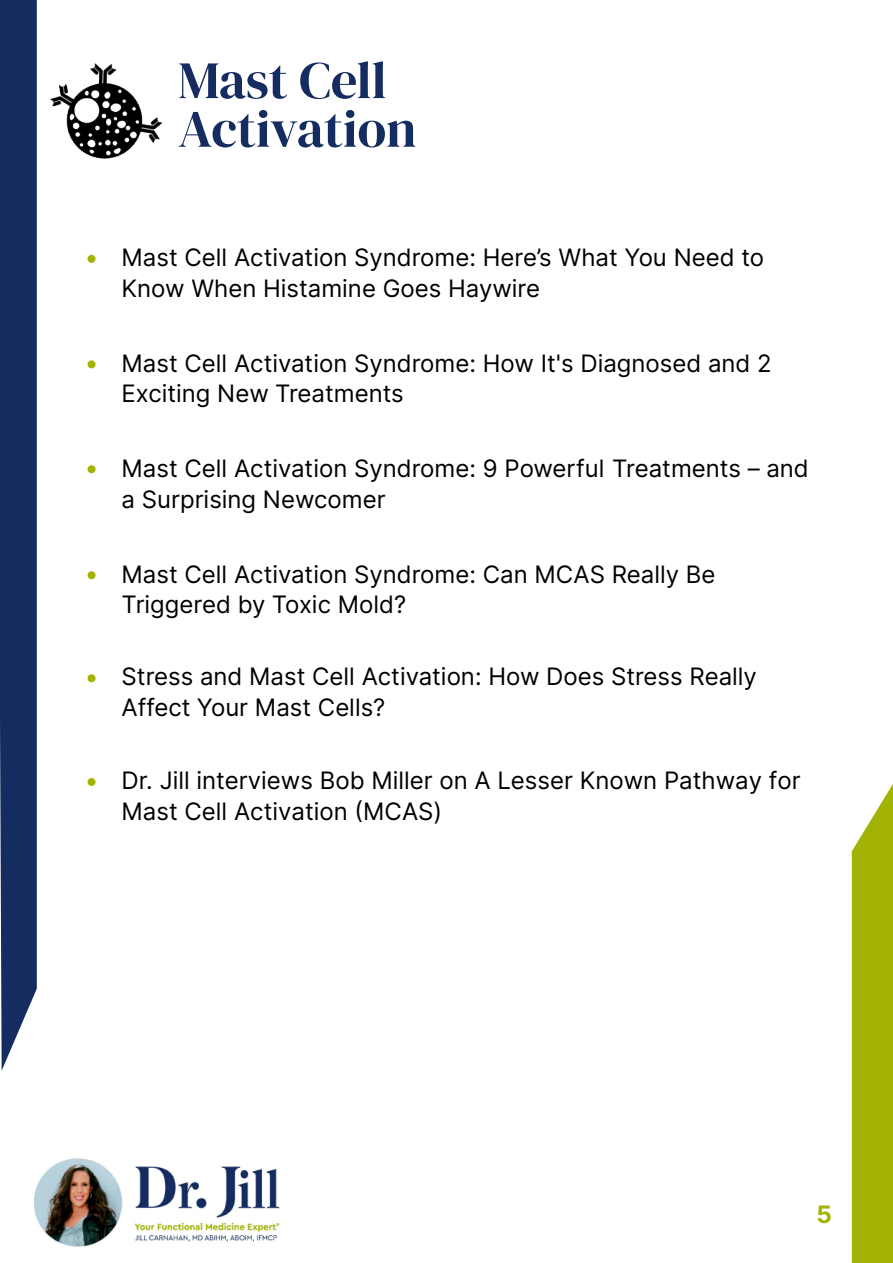
<style>
.page{position:relative;width:893px;height:1263px;background:#fff}
.page>*{position:absolute;margin:0;border:0;box-sizing:border-box;transform-origin:0 0}
.t1{font:52.5px/48.6px "DM Serif Display";color:#152c60}
.t2{font:24px/30.6px "Inter";color:#000}
.t3{font:700 24px "Inter";color:#a3b303}
.s1{font-style:inherit}
</style>
<div class="page">
<div style="left:88px;top:255px;width:8px;height:8px;background:#a3b303;border-radius:50%"></div>
<div style="left:88px;top:360px;width:8px;height:8px;background:#a3b303;border-radius:50%"></div>
<div style="left:88px;top:465px;width:8px;height:8px;background:#a3b303;border-radius:50%"></div>
<div style="left:88px;top:571px;width:8px;height:8px;background:#a3b303;border-radius:50%"></div>
<div style="left:88px;top:674px;width:8px;height:8px;background:#a3b303;border-radius:50%"></div>
<div style="left:88px;top:778px;width:8px;height:8px;background:#a3b303;border-radius:50%"></div>
<img style="left:51px;top:63px;width:110px;height:95px">
<img style="left:33px;top:1158px;width:247px;height:89px">
<svg style="left:852px;top:784px;width:41px;height:479px;background:#a9b814"></svg>
<svg style="left:0;top:0;width:37px;height:1071px;background:#203667"></svg>
<h1 class="t1" style="left:178px;top:57px;width:240px">Mast Cell<br>Activation</h1>
<p class="t2" style="left:122px;top:241px;width:644px">Mast Cell Activation Syndrome: Here’s What You Need to<br>Know When Histamine Goes Haywire</p>
<p class="t2" style="left:122px;top:347px;width:652px">Mast Cell Activation Syndrome: How It's Diagnosed and 2<br>Exciting New Treatments</p>
<p class="t2" style="left:122px;top:453px;width:689px">Mast Cell Activation Syndrome: 9 Powerful Treatments – and a Surprising Newcomer</p>
<p class="t2" style="left:122px;top:558px;width:595px">Mast Cell Activation Syndrome: Can MCAS Really Be<br>Triggered by Toxic Mold?</p>
<p class="t2" style="left:122px;top:661px;width:637px">Stress and Mast Cell Activation: How Does Stress Really<br>Affect Your Mast Cells?</p>
<p class="t2" style="left:122px;top:764px;width:681px">Dr. Jill interviews Bob Miller on A Lesser Known Pathway for<br>Mast Cell Activation (MCAS<span class="s1">)</span></p>
<p class="t3" style="left:816px;top:1196px;width:17px">5</p>
</div>
